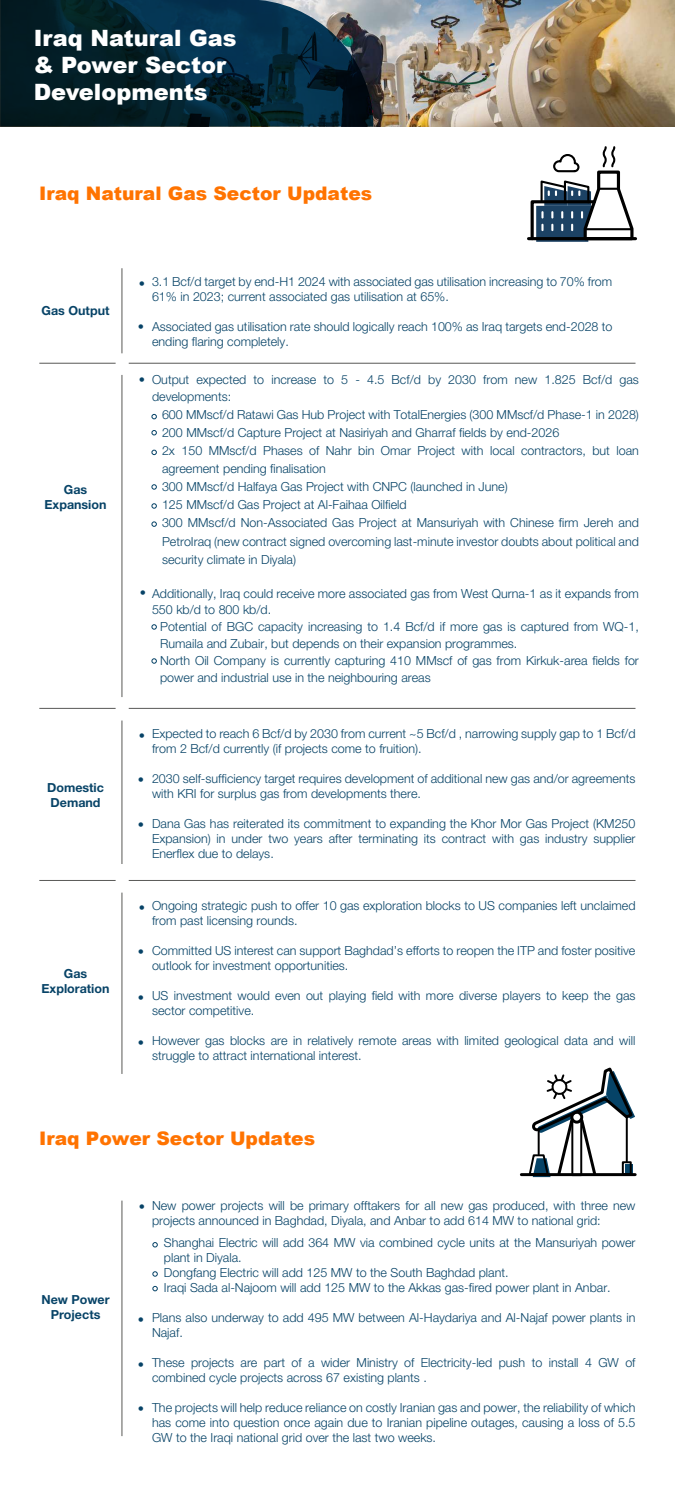
<style>
.page{position:relative;width:675px;height:1501px;background:#fff}
.page>*{position:absolute;margin:0;border:0;box-sizing:border-box;transform-origin:0 0}
.t1{font:900 22.5px/27px "Arial";color:#fff}
.t2{font:900 18.69px "Arial";color:#ff7300}
.t3{font:300 12.5px/15px "Helvetica Neue LT Pro";color:#074367}
.t4{font:700 12.5px/15px "Helvetica Neue LT Pro";color:#074367;text-align:center}
</style>
<div class="page">
<hr style="left:521px;top:1173px;width:114px;height:3px;background:#000">
<svg style="left:527px;top:1067px;width:108px;height:110px"></svg>
<img style="left:373px;top:0;width:302px;height:127px">
<svg style="left:0;top:0;width:373px;height:127px;background:#0c2b39"></svg>
<hr style="left:122px;top:1200px;width:1px;height:236px;background:#585856">
<svg style="left:153px;top:1242px;width:5px;height:5px"></svg>
<svg style="left:153px;top:1271px;width:5px;height:5px"></svg>
<svg style="left:153px;top:1286px;width:5px;height:5px"></svg>
<hr style="left:39px;top:363px;width:77px;height:1px;background:#585856">
<hr style="left:129px;top:363px;width:507px;height:1px;background:#585856">
<hr style="left:39px;top:708px;width:77px;height:1px;background:#585856">
<hr style="left:129px;top:708px;width:507px;height:1px;background:#585856">
<hr style="left:122px;top:268px;width:1px;height:85px;background:#585856">
<hr style="left:122px;top:720px;width:1px;height:144px;background:#585856">
<hr style="left:39px;top:880px;width:77px;height:1px;background:#585856">
<hr style="left:129px;top:880px;width:507px;height:1px;background:#585856">
<hr style="left:122px;top:892px;width:1px;height:182px;background:#585856">
<hr style="left:122px;top:375px;width:1px;height:322px;background:#585856">
<svg style="left:152px;top:414px;width:5px;height:5px"></svg>
<svg style="left:152px;top:430px;width:5px;height:5px"></svg>
<svg style="left:152px;top:450px;width:5px;height:5px"></svg>
<svg style="left:152px;top:624px;width:5px;height:5px"></svg>
<svg style="left:152px;top:658px;width:5px;height:5px"></svg>
<svg style="left:152px;top:484px;width:5px;height:5px"></svg>
<svg style="left:152px;top:503px;width:5px;height:5px"></svg>
<svg style="left:152px;top:521px;width:5px;height:5px"></svg>
<hr style="left:529px;top:237px;width:107px;height:3px;background:#000">
<svg style="left:529px;top:146px;width:106px;height:96px"></svg>
<h1 class="t1" style="left:34px;top:23px;width:204px">Iraq Natural Gas &amp; Power Sector<br>Developments</h1>
<h2 class="t2" style="left:39px;top:179px;width:335px">Iraq Natural Gas Sector Updates</h2>
<p class="t4" style="left:42px;top:303px;width:69px">Gas Output</p>
<p class="t4" style="left:45px;top:481px;width:64px">Gas<br>Expansion</p>
<p class="t4" style="left:47px;top:780px;width:58px;text-align:left">Domestic<br>Demand</p>
<p class="t4" style="left:42px;top:965px;width:70px">Gas<br>Exploration</p>
<p class="t3" style="left:152px;top:274px;width:462px">3.1 Bcf/d target by end-H1 2024 with associated gas utilisation increasing to 70% from<br>61% in 2023; current associated gas utilisation at 65%.</p>
<p class="t3" style="left:152px;top:319px;width:462px">Associated gas utilisation rate should logically reach 100% as Iraq targets end-2028 to ending flaring completely.</p>
<p class="t3" style="left:139px;top:276px;width:8px">•</p>
<p class="t3" style="left:138px;top:319px;width:8px">•</p>
<p class="t3" style="left:152px;top:370px;width:488px;line-height:16.9px">Output expected to increase to 5 - 4.5 Bcf/d by 2030 from new 1.825 Bcf/d gas developments:</p>
<p class="t3" style="left:162px;top:405px;width:478px;line-height:18.1px">600 MMscf/d Ratawi Gas Hub Project with TotalEnergies (300 MMscf/d Phase-1 in 2028)<br>200 MMscf/d Capture Project at Nasiriyah and Gharraf fields by end-2026<br>2x 150 MMscf/d Phases of Nahr bin Omar Project with local contractors, but loan agreement pending finalisation<br>300 MMscf/d Halfaya Gas Project with CNPC (launched in June)<br>125 MMscf/d Gas Project at Al-Faihaa Oilfield<br>300 MMscf/d Non-Associated Gas Project at Mansuriyah with Chinese firm Jereh and PetroIraq (new contract signed overcoming last-minute investor doubts about political and security climate in Diyala)</p>
<p class="t3" style="left:152px;top:584px;width:488px;line-height:16.9px">Additionally, Iraq could receive more associated gas from West Qurna-1 as it expands from<br>550 kb/d to 800 kb/d.</p>
<p class="t3" style="left:160px;top:618px;width:480px;line-height:16.9px">Potential of BGC capacity increasing to 1.4 Bcf/d if more gas is captured from WQ-1, Rumaila and Zubair, but depends on their expansion programmes.<br>North Oil Company is currently capturing 410 MMscf of gas from Kirkuk-area fields for power and industrial use in the neighbouring areas</p>
<p class="t3" style="left:139px;top:372px;width:8px">•</p>
<p class="t3" style="left:140px;top:585px;width:8px">•</p>
<p class="t3" style="left:152px;top:726px;width:485px">Expected to reach 6 Bcf/d by 2030 from current ~5 Bcf/d , narrowing supply gap to 1 Bcf/d from 2 Bcf/d currently (if projects come to fruition).</p>
<p class="t3" style="left:152px;top:771px;width:485px">2030 self-sufficiency target requires development of additional new gas and/or agreements with KRI for surplus gas from developments there.</p>
<p class="t3" style="left:152px;top:816px;width:485px;text-align:justify">Dana Gas has reiterated its commitment to expanding the Khor Mor Gas Project (KM250<br>Expansion) in under two years after terminating its contract with gas industry supplier Enerflex due to delays.</p>
<p class="t3" style="left:139px;top:728px;width:8px">•</p>
<p class="t3" style="left:138px;top:771px;width:8px">•</p>
<p class="t3" style="left:138px;top:816px;width:8px">•</p>
<p class="t3" style="left:152px;top:898px;width:485px">Ongoing strategic push to offer 10 gas exploration blocks to US companies left unclaimed from past licensing rounds.</p>
<p class="t3" style="left:152px;top:943px;width:485px">Committed US interest can support Baghdad’s efforts to reopen the ITP and foster positive outlook for investment opportunities.</p>
<p class="t3" style="left:152px;top:988px;width:485px">US investment would even out playing field with more diverse players to keep the gas sector competitive.</p>
<p class="t3" style="left:152px;top:1033px;width:485px">However gas blocks are in relatively remote areas with limited geological data and will struggle to attract international interest.</p>
<p class="t3" style="left:139px;top:900px;width:8px">•</p>
<p class="t3" style="left:138px;top:943px;width:8px">•</p>
<p class="t3" style="left:138px;top:990px;width:8px">•</p>
<p class="t3" style="left:138px;top:1034px;width:8px">•</p>
<h2 class="t2" style="left:39px;top:1125px;width:278px">Iraq Power Sector Updates</h2>
<p class="t4" style="left:41px;top:1292px;width:70px">New Power<br>Projects</p>
<p class="t3" style="left:152px;top:1197px;width:485px">New power projects will be primary offtakers for all new gas produced, with three new projects announced in Baghdad, Diyala, and Anbar to add 614 MW to national grid:</p>
<p class="t3" style="left:164px;top:1234px;width:473px">Shanghai Electric will add 364 MW via combined cycle units at the Mansuriyah power plant in Diyala.<br>Dongfang Electric will add 125 MW to the South Baghdad plant.<br>Iraqi Sada al-Najoom will add 125 MW to the Akkas gas-fired power plant in Anbar.</p>
<p class="t3" style="left:152px;top:1309px;width:485px">Plans also underway to add 495 MW between Al-Haydariya and Al-Najaf power plants in<br>Najaf.</p>
<p class="t3" style="left:152px;top:1354px;width:485px">These projects are part of a wider Ministry of Electricity-led push to install 4 GW of combined cycle projects across 67 existing plants .</p>
<p class="t3" style="left:152px;top:1399px;width:485px;text-align:justify">The projects will help reduce reliance on costly Iranian gas and power, the reliability of which has come into question once again due to Iranian pipeline outages, causing a loss of 5.5<br>GW to the Iraqi national grid over the last two weeks.</p>
<p class="t3" style="left:139px;top:1199px;width:8px">•</p>
<p class="t3" style="left:138px;top:1311px;width:8px">•</p>
<p class="t3" style="left:138px;top:1356px;width:8px">•</p>
<p class="t3" style="left:138px;top:1400px;width:8px">•</p>
</div>
